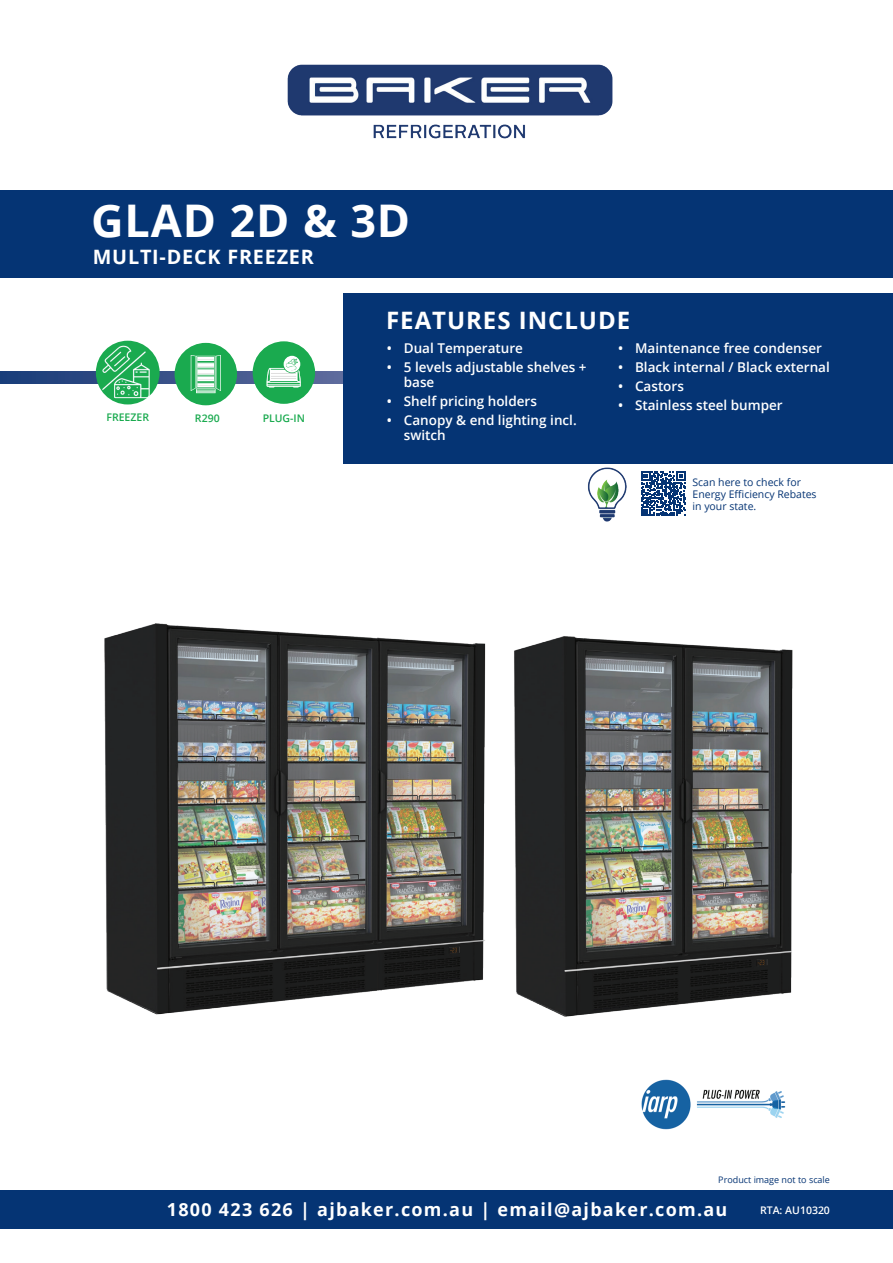
<style>
.page{position:relative;width:893px;height:1263px;background:#fff}
.page>*{position:absolute;margin:0;border:0;box-sizing:border-box;transform-origin:0 0}
.t1{font:700 45px "Open Sans";letter-spacing:.02em;color:#fff}
.t2{font:700 24px "Open Sans";letter-spacing:.04em;color:#fff}
.t3{font:700 19.8px "Open Sans";letter-spacing:.04em;color:#fff}
.t4{font:700 18px "Open Sans";letter-spacing:.07em;color:#fff}
.t5{font:600 13.5px/15px "Open Sans";color:#fff}
.t6{font:10.5px/12px "Open Sans";color:#053474}
.t7{font:600 10.5px "Open Sans";color:#1aaa4f}
.t8{font:600 10.5px "Open Sans";color:#fff}
.t9{font:9px "Open Sans";color:#053474}
</style>
<div class="page">
<img style="left:642px;top:1079px;width:144px;height:50px">
<img style="left:104px;top:623px;width:341px;height:392px">
<img style="left:445px;top:636px;width:348px;height:381px">
<svg style="left:0;top:372px;width:344px;height:12px;background:#324e85"></svg>
<img style="left:96px;top:341px;width:64px;height:63px;border-radius:32px">
<div style="left:175px;top:343px;width:62px;height:62px;background:#1aaa4f;border-radius:50%"></div>
<svg style="left:191px;top:355px;width:30px;height:38px"></svg>
<div style="left:253px;top:341px;width:62px;height:63px;background:#1aaa4f;border-radius:50%"></div>
<svg style="left:284px;top:356px;width:16px;height:16px"></svg>
<svg style="left:266px;top:358px;width:35px;height:29px"></svg>
<img style="left:287px;top:64px;width:326px;height:75px">
<div style="left:0;top:190px;width:893px;height:88px;background:#053474"></div>
<div style="left:344px;top:293px;width:549px;height:170px;background:#053474"></div>
<img style="left:587px;top:467px;width:40px;height:55px">
<svg style="left:641px;top:471px;width:45px;height:45px"></svg>
<div style="left:0;top:1190px;width:893px;height:39px;background:#053474"></div>
<h1 class="t1" style="left:91px;top:189px;width:321px">GLAD 2D &amp; 3D</h1>
<h3 class="t3" style="left:93px;top:243px;width:223px">MULTI-DECK FREEZER</h3>
<p class="t7" style="left:106px;top:410px;width:44px">FREEZER</p>
<p class="t7" style="left:195px;top:411px;width:26px">R290</p>
<p class="t7" style="left:263px;top:411px;width:44px">PLUG-IN</p>
<h2 class="t2" style="left:386px;top:303px;width:246px">FEATURES INCLUDE</h2>
<p class="t5" style="left:387px;top:340px;width:138px">• Dual Temperature</p>
<p class="t5" style="left:404px;top:359px;width:184px;text-indent:-17px">• 5 levels adjustable shelves + base</p>
<p class="t5" style="left:387px;top:393px;width:152px">• Shelf pricing holders</p>
<p class="t5" style="left:404px;top:413px;width:174px;text-indent:-17px">• Canopy &amp; end lighting incl. switch</p>
<p class="t5" style="left:618px;top:340px;width:205px">• Maintenance free condenser</p>
<p class="t5" style="left:618px;top:359px;width:213px">• Black internal / Black external</p>
<p class="t5" style="left:618px;top:378px;width:67px">• Castors</p>
<p class="t5" style="left:618px;top:398px;width:166px">• Stainless steel bumper</p>
<p class="t6" style="left:692px;top:476px;width:126px">Scan here to check for<br>Energy Efficiency Rebates in your state.</p>
<p class="t9" style="left:718px;top:1174px;width:113px">Product image not to scale</p>
<h3 class="t4" style="left:167px;top:1197px;width:562px">1800 423 626 | ajbaker.com.au | email@ajbaker.com.au</h3>
<p class="t8" style="left:760px;top:1202px;width:71px">RTA: AU10320</p>
</div>
